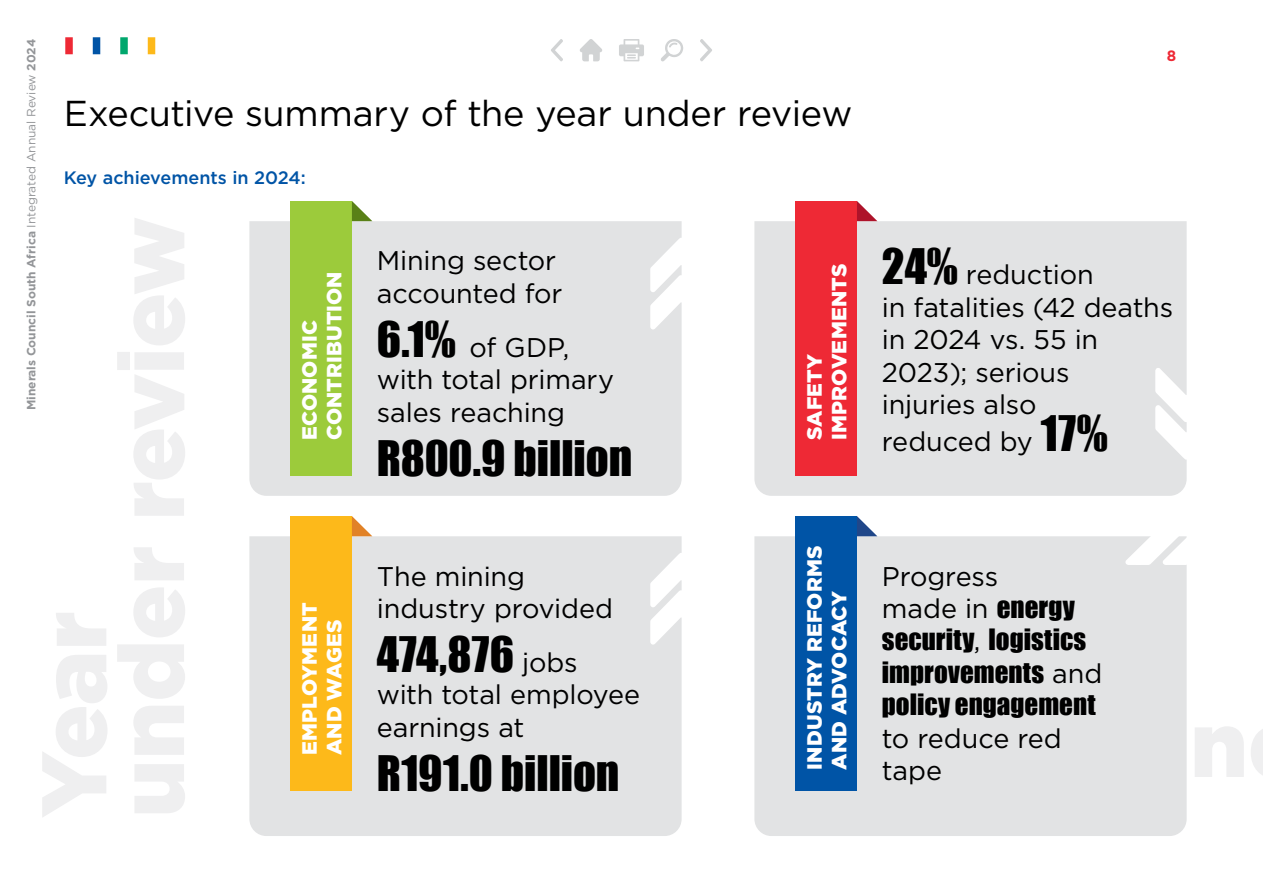
<style>
.page{position:relative;width:1263px;height:893px;background:#fff}
.page>*{position:absolute;margin:0;border:0;box-sizing:border-box;transform-origin:0 0}
.t1{font:45px "Impact";letter-spacing:-.005em;color:#000}
.t2{font:36px "Gotham";letter-spacing:-.01em;color:#000}
.t3{font:27px/32.4px "Gotham";letter-spacing:-.005em;color:#000}
.t4{font:27px/32.4px "Impact";color:#000}
.t5{font:900 20.7px/24.8px "Gotham";letter-spacing:.005em;color:#fff}
.t6{font:500 18px "Gotham";letter-spacing:-.005em;color:#0054a6}
.t7{font:700 15px "Gotham";color:#ee2935}
.t8{font:700 12px "Gotham";color:#939598}
.s1{font-weight:400}
.s2{font-family:"Impact";font-size:45px}
.s3{font-family:"Gotham";font-size:27px}
.s4{font-family:"Impact"}
.s5{font-family:"Gotham"}
</style>
<div class="page">
<div style="left:65px;top:37px;width:8px;height:17px;background:#ee2935"></div>
<div style="left:93px;top:37px;width:7px;height:17px;background:#0054a6"></div>
<div style="left:120px;top:37px;width:8px;height:17px;background:#00a76d"></div>
<div style="left:148px;top:37px;width:7px;height:17px;background:#fdb91a"></div>
<svg style="left:580px;top:39px;width:22px;height:22px"></svg>
<svg style="left:700px;top:39px;width:12px;height:22px"></svg>
<svg style="left:551px;top:39px;width:12px;height:22px"></svg>
<svg style="left:619px;top:39px;width:25px;height:22px"></svg>
<svg style="left:661px;top:39px;width:22px;height:22px"></svg>
<div style="left:249px;top:221px;width:433px;height:275px;background:#e2e3e4"></div>
<div style="left:754px;top:221px;width:433px;height:275px;background:#e2e3e4"></div>
<div style="left:249px;top:536px;width:433px;height:300px;background:#e2e3e4"></div>
<div style="left:290px;top:201px;width:62px;height:275px;background:#9ccb3b"></div>
<div style="left:795px;top:201px;width:62px;height:275px;background:#ee2935"></div>
<div style="left:290px;top:516px;width:62px;height:275px;background:#fdb91a"></div>
<svg style="left:352px;top:201px;width:20px;height:20px"></svg>
<svg style="left:857px;top:201px;width:20px;height:20px"></svg>
<svg style="left:352px;top:516px;width:20px;height:20px"></svg>
<svg style="left:650px;top:238px;width:32px;height:92px"></svg>
<svg style="left:1155px;top:368px;width:32px;height:92px"></svg>
<svg style="left:650px;top:553px;width:32px;height:92px"></svg>
<div style="left:754px;top:536px;width:433px;height:300px;background:#e2e3e4"></div>
<div style="left:795px;top:516px;width:62px;height:275px;background:#0054a6"></div>
<svg style="left:857px;top:516px;width:20px;height:20px"></svg>
<svg style="left:1125px;top:536px;width:62px;height:29px"></svg>
<p class="t8" style="left:23px;top:410px;width:373px;rotate:-90deg">Minerals Council South Africa <span class="s1">Integrated Annual Review</span> 2024</p>
<p class="t7" style="left:1167px;top:46px;width:11px">8</p>
<h2 class="t2" style="left:64px;top:91px;width:790px">Executive summary of the year under review</h2>
<p class="t6" style="left:64px;top:166px;width:243px">Key achievements in 2024:</p>
<p class="t3" style="left:882px;top:258px;width:293px"><span class="s2">24%</span> reduction<br>in fatalities (42 deaths in 2024 vs. 55 in<br>2023); serious<br>injuries also</p>
<p class="t3" style="left:882px;top:425px;width:228px">reduced by <span class="s2">17%</span></p>
<p class="t3" style="left:377px;top:244px;width:187px">Mining sector accounted for</p>
<p class="t3" style="left:377px;top:330px;width:239px"><span class="s2">6.1%</span> of GDP, with total primary sales reaching</p>
<h1 class="t1" style="left:377px;top:423px;width:257px">R800.9 billion</h1>
<p class="t5" style="left:297px;top:440px;width:170px;rotate:-90deg">ECONOMIC<br>CONTRIBUTION</p>
<p class="t5" style="left:802px;top:440px;width:178px;rotate:-90deg">SAFETY<br>IMPROVEMENTS</p>
<p class="t5" style="left:297px;top:755px;width:154px;rotate:-90deg">EMPLOYMENT<br>AND WAGES</p>
<p class="t3" style="left:377px;top:559px;width:238px">The mining industry provided</p>
<h1 class="t1" style="left:377px;top:619px;width:202px">474,876 <span class="s3">jobs</span></h1>
<p class="t3" style="left:377px;top:678px;width:265px">with total employee earnings at</p>
<h1 class="t1" style="left:377px;top:738px;width:244px">R191.0 billion</h1>
<p class="t5" style="left:802px;top:770px;width:226px;rotate:-90deg">INDUSTRY REFORMS<br>AND ADVOCACY</p>
<p class="t3" style="left:882px;top:559px;width:194px">Progress made in <span class="s4">energy</span></p>
<p class="t4" style="left:882px;top:623px;width:222px">security<span class="s5">,</span> logistics improvements <span class="s5">and </span>policy engagement</p>
<p class="t3" style="left:882px;top:721px;width:181px">to reduce red tape</p>
</div>
